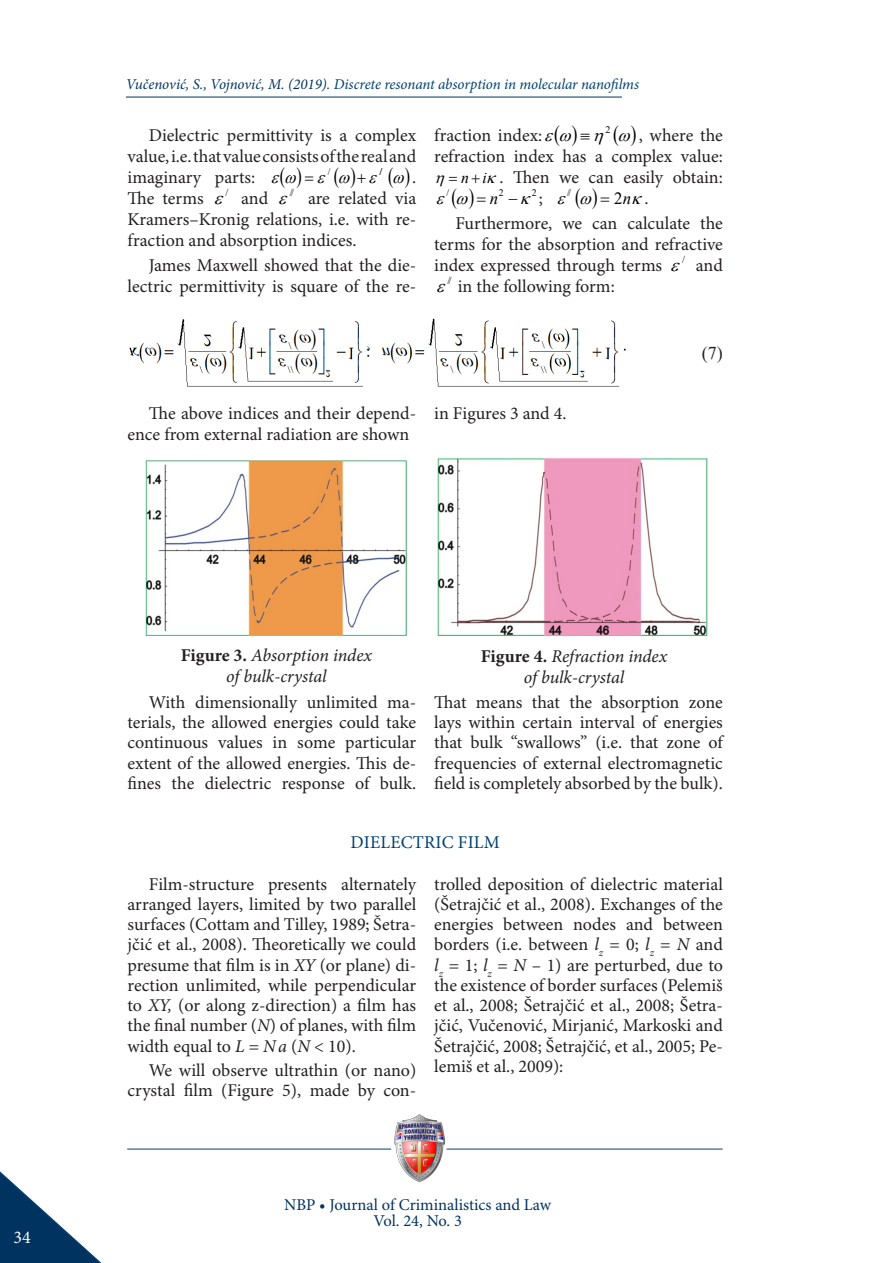
<style>
.page{position:relative;width:893px;height:1263px;background:#fff}
.page>*{position:absolute;margin:0;border:0;box-sizing:border-box;transform-origin:0 0}
.t1{font:18px/20.2px "Minion Pro";color:#231f20;text-align:justify}
.Slike{font:italic 18px/21px "Minion Pro";letter-spacing:-.005em;color:#231f20;text-align:center}
.N1{font:18px "Minion Pro";letter-spacing:.01em;color:#004071}
.t2{font:18px "Times New Roman";color:#231f20}
.t3{font:18px "Minion Pro";color:#fff}
.t4{font:italic 17.1px "Times New Roman";color:#000}
.t5{font:17.1px "Times New Roman";color:#000}
.t6{font:16.5px/16.5px "Minion Pro";color:#003360;text-align:center}
.t7{font:italic 16.2px "Times New Roman";color:#000}
.t8{font:italic 15px "Minion Pro";letter-spacing:-.005em;color:#004071}
.t9{font:10.2px "Times New Roman";color:#000}
.t10{font:10.2px "Times New Roman";color:#000;scale:1.04 1}
.t11{font:10.05px "Times New Roman";color:#000}
.t12{font:10.05px "Times New Roman";color:#000;scale:.95 1}
.s1{color:#003360}
.s2{font-style:italic}
.s3{font-weight:700;font-style:normal}
</style>
<div class="page">
<img style="left:394px;top:1114px;width:50px;height:67px">
<hr style="left:127px;top:1149px;width:264px;height:1px;background:#004071">
<hr style="left:447px;top:1149px;width:276px;height:1px;background:#004071">
<hr style="left:126px;top:97px;width:496px;height:1px;background:#003360">
<svg style="left:0;top:1171px;width:102px;height:92px"></svg>
<img style="left:129px;top:318px;width:497px;height:69px">
<img style="left:145px;top:460px;width:262px;height:176px">
<img style="left:437px;top:458px;width:271px;height:178px">
<p class="t3" style="left:14px;top:1226px;width:19px">34</p>
<p class="t8" style="left:126px;top:74px;width:515px"><span class="s1">Vučenović, S., Vojnović, M. (2019).</span> Discrete resonant absorption in molecular nanofilms</p>
<p class="t1" style="left:128px;top:125px;width:290px;line-height:21px;text-indent:21px">Dielectric permittivity is a complex value, i.e. that value consists of the real and imaginary parts:</p>
<p class="t12" style="left:328px;top:165px;width:4px">/</p>
<p class="t12" style="left:380px;top:165px;width:4px">/</p>
<p class="t1" style="left:412px;top:168px;width:6px">.</p>
<p class="t1" style="left:128px;top:189px;width:78px">The terms</p>
<p class="t10" style="left:226px;top:185px;width:4px">/</p>
<p class="t1" style="left:241px;top:189px;width:29px">and</p>
<p class="t9" style="left:290px;top:185px;width:6px">//</p>
<p class="t1" style="left:128px;top:188px;width:290px;line-height:21px;text-indent:180px">are related via Kramers–Kronig relations, i.e. with re&shy;fraction and absorption indices.</p>
<p class="t1" style="left:128px;top:255px;width:290px;line-height:21px;text-align:right">James Maxwell showed that the die&shy;lectric permittivity is square of the re-</p>
<p class="t1" style="left:434px;top:126px;width:110px">fraction index:</p>
<p class="t11" style="left:606px;top:123px;width:7px">2</p>
<p class="t1" style="left:434px;top:125px;width:290px;line-height:21px;text-align:right">, where the<br>refraction index has a complex value:</p>
<p class="t7" style="left:461px;top:167px;width:27px">n i</p>
<p class="t1" style="left:499px;top:168px;width:225px">. Then we can easily obtain:</p>
<p class="t11" style="left:446px;top:186px;width:4px">/</p>
<p class="t11" style="left:499px;top:186px;width:6px">2</p>
<p class="t11" style="left:532px;top:186px;width:6px">2</p>
<p class="t4" style="left:490px;top:187px;width:30px">n −</p>
<p class="t1" style="left:539px;top:189px;width:6px">;</p>
<p class="t5" style="left:614px;top:186px;width:18px">2<span class="s2">n</span></p>
<p class="t11" style="left:567px;top:186px;width:5px">//</p>
<p class="t1" style="left:644px;top:189px;width:6px">.</p>
<p class="t1" style="left:434px;top:213px;width:290px;line-height:21px;text-indent:21px">Furthermore, we can calculate the terms for the absorption and refractive index expressed through terms</p>
<p class="t10" style="left:682px;top:253px;width:4px">/</p>
<p class="t1" style="left:696px;top:256px;width:29px">and</p>
<p class="t9" style="left:448px;top:274px;width:6px">//</p>
<p class="t1" style="left:458px;top:277px;width:159px">in the following form:</p>
<p class="t2" style="left:702px;top:341px;width:22px">(7)</p>
<p class="t1" style="left:128px;top:403px;width:290px;line-height:21px;text-indent:21px">The above indices and their depend&shy;ence from external radiation are shown</p>
<p class="t1" style="left:434px;top:404px;width:134px">in Figures 3 and 4.</p>
<p class="Slike" style="left:181px;top:645px;width:193px"><span class="s3">Figure 3.</span> Absorption index of bulk-crystal</p>
<p class="Slike" style="left:481px;top:646px;width:188px"><span class="s3">Figure 4.</span> Refraction index of bulk-crystal</p>
<p class="t1" style="left:128px;top:693px;width:290px;text-indent:21px">With dimensionally unlimited ma&shy;terials, the allowed energies could take continuous values in some particular extent of the allowed energies. This de&shy;fines the dielectric response of bulk.</p>
<p class="t1" style="left:434px;top:693px;width:290px">That means that the absorption zone lays within certain interval of energies that bulk “swallows” (i.e. that zone of frequencies of external electromagnetic field is completely absorbed by the bulk).</p>
<p class="N1" style="left:351px;top:832px;width:151px">DIELECTRIC FILM</p>
<p class="t1" style="left:128px;top:874px;width:290px;text-indent:21px">Film-structure presents alternately arranged layers, limited by two parallel surfaces (Cottam and Tilley, 1989; Šetra&shy;jčić et al., 2008). Theoretically we could presume that film is in <span class="s2">XY</span> (or plane) di&shy;rection unlimited, while perpendicular to <span class="s2">XY,</span> (or along z-direction) a film has the final number (<span class="s2">N</span>) of planes, with film width equal to <span class="s2">L</span> = <span class="s2">Na</span> (<span class="s2">N</span> &lt; 10).</p>
<p class="t1" style="left:128px;top:1061px;width:290px;text-align:right">We will observe ultrathin (or nano) crystal film (Figure 5), made by con-</p>
<p class="t1" style="left:434px;top:874px;width:290px">trolled deposition of dielectric material (Šetrajčić et al., 2008). Exchanges of the energies between nodes and between borders (i.e. between <span class="s2">l</span><sub>z</sub> = 0; <span class="s2">l</span><sub>z</sub> = <span class="s2">N</span> and <span class="s2">l</span><sub>z</sub> = 1; <span class="s2">l</span><sub>z</sub> = <span class="s2">N</span> – 1) are perturbed, due to the existence of border surfaces (Pelemiš et al., 2008; Šetrajčić et al., 2008; Šetra&shy;jčić, Vučenović, Mirjanić, Markoski and Šetrajčić, 2008; Šetrajčić, et al., 2005; Pe&shy;lemiš et al., 2009):</p>
<p class="t6" style="left:284px;top:1197px;width:268px">NBP • Journal of Criminalistics and Law<br>Vol. 24, No. 3</p>
</div>
